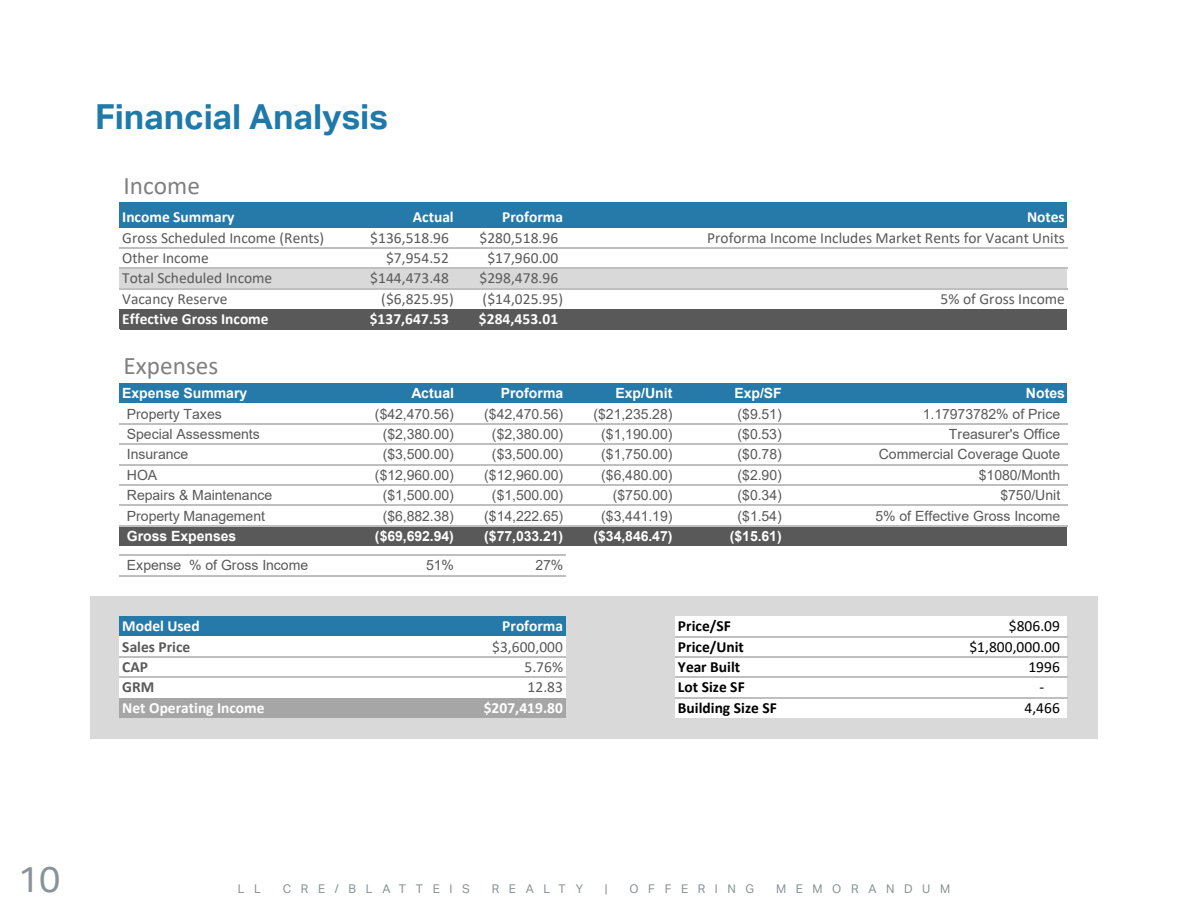
<style>
.page{position:relative;width:1188px;height:918px;background:#fff}
.page>*{position:absolute;margin:0;border:0;box-sizing:border-box;transform-origin:0 0}
.t1{font:36px "Aktiv Grotesk";color:#8a9296}
.t2{font:700 34.5px "Aktiv Grotesk";color:#207aa9}
.t3{font:25.35px "Calibri";color:#808080}
.t4{font:15.45px/20.4px "Calibri";color:#595959;text-align:right}
.t5{font:700 15.45px "Calibri";color:#fff}
.t6{font:700 15.45px "Calibri";color:#000}
.t7{font:15.45px "Calibri";letter-spacing:.005em;color:#000}
.t8{font:700 15.45px "Calibri";color:#595959}
.t9{font:14.1px "Arial";letter-spacing:-.005em;color:#595959}
.t10{font:700 14.1px "Arial";letter-spacing:-.005em;color:#fff}
.t11{font:12px "Aktiv Grotesk";letter-spacing:.8em;color:#8a9296}
.s1{font-weight:700;color:#fff}
</style>
<div class="page">
<div style="left:120px;top:202px;width:948px;height:26px;background:#257aa9"></div>
<div style="left:120px;top:268px;width:948px;height:21px;background:#d9d9d9"></div>
<div style="left:120px;top:309px;width:948px;height:21px;background:#595959"></div>
<div style="left:120px;top:383px;width:948px;height:21px;background:#257aa9"></div>
<div style="left:90px;top:403px;width:1008px;height:123px;background:#fff"></div>
<div style="left:120px;top:526px;width:948px;height:20px;background:#595959"></div>
<div style="left:90px;top:596px;width:1008px;height:20px;background:#d9d9d9"></div>
<div style="left:90px;top:616px;width:30px;height:21px;background:#d9d9d9"></div>
<div style="left:120px;top:616px;width:446px;height:21px;background:#257aa9"></div>
<div style="left:566px;top:616px;width:109px;height:21px;background:#d9d9d9"></div>
<div style="left:1068px;top:616px;width:30px;height:21px;background:#d9d9d9"></div>
<div style="left:90px;top:637px;width:30px;height:61px;background:#d9d9d9"></div>
<div style="left:566px;top:637px;width:109px;height:61px;background:#d9d9d9"></div>
<div style="left:1068px;top:637px;width:30px;height:61px;background:#d9d9d9"></div>
<div style="left:90px;top:698px;width:30px;height:20px;background:#d9d9d9"></div>
<div style="left:120px;top:698px;width:446px;height:20px;background:#a6a6a6"></div>
<div style="left:566px;top:698px;width:109px;height:20px;background:#d9d9d9"></div>
<div style="left:1068px;top:698px;width:30px;height:20px;background:#d9d9d9"></div>
<div style="left:90px;top:718px;width:1008px;height:21px;background:#d9d9d9"></div>
<hr style="left:120px;top:656px;width:446px;height:2px;background:#bfbfbf">
<hr style="left:120px;top:677px;width:446px;height:1px;background:#bfbfbf">
<hr style="left:120px;top:247px;width:948px;height:2px;background:#bfbfbf">
<hr style="left:120px;top:268px;width:948px;height:1px;background:#bfbfbf">
<hr style="left:120px;top:288px;width:948px;height:2px;background:#bfbfbf">
<hr style="left:120px;top:423px;width:948px;height:1px;background:#bfbfbf">
<hr style="left:120px;top:443px;width:948px;height:2px;background:#bfbfbf">
<hr style="left:120px;top:464px;width:948px;height:1px;background:#bfbfbf">
<hr style="left:120px;top:484px;width:948px;height:2px;background:#bfbfbf">
<hr style="left:120px;top:505px;width:948px;height:1px;background:#bfbfbf">
<hr style="left:120px;top:525px;width:948px;height:1px;background:#bfbfbf">
<hr style="left:120px;top:554px;width:446px;height:2px;background:#bfbfbf">
<hr style="left:120px;top:575px;width:446px;height:1px;background:#bfbfbf">
<hr style="left:675px;top:636px;width:393px;height:1px;background:#bfbfbf">
<hr style="left:675px;top:656px;width:393px;height:2px;background:#bfbfbf">
<hr style="left:675px;top:677px;width:393px;height:1px;background:#bfbfbf">
<hr style="left:675px;top:697px;width:393px;height:2px;background:#bfbfbf">
<p class="t2" style="left:95px;top:97px;width:294px">Financial Analysis</p>
<p class="t3" style="left:124px;top:168px;width:78px">Income</p>
<p class="t5" style="left:122px;top:206px;width:114px">Income Summary</p>
<p class="t5" style="left:413px;top:206px;width:42px">Actual</p>
<p class="t5" style="left:502px;top:206px;width:62px">Proforma</p>
<p class="t4" style="left:122px;top:227px;width:203px">Gross Scheduled Income (Rents)</p>
<p class="t4" style="left:370px;top:227px;width:80px">$136,518.96</p>
<p class="t4" style="left:479px;top:227px;width:80px">$280,518.96</p>
<p class="t4" style="left:122px;top:247px;width:88px">Other Income</p>
<p class="t4" style="left:386px;top:247px;width:64px">$7,954.52</p>
<p class="t4" style="left:487px;top:247px;width:72px">$17,960.00</p>
<p class="t4" style="left:122px;top:268px;width:151px">Total Scheduled Income</p>
<p class="t4" style="left:370px;top:268px;width:80px">$144,473.48</p>
<p class="t4" style="left:479px;top:268px;width:80px">$298,478.96</p>
<p class="t4" style="left:122px;top:288px;width:107px">Vacancy Reserve</p>
<p class="t4" style="left:381px;top:288px;width:74px">($6,825.95)</p>
<p class="t4" style="left:483px;top:288px;width:82px">($14,025.95)</p>
<p class="t5" style="left:122px;top:308px;width:148px">Effective Gross Income</p>
<p class="t5" style="left:370px;top:308px;width:81px">$137,647.53</p>
<p class="t5" style="left:479px;top:308px;width:81px">$284,453.01</p>
<p class="t3" style="left:124px;top:348px;width:96px">Expenses</p>
<p class="t10" style="left:122px;top:383px;width:127px">Expense Summary</p>
<p class="t10" style="left:412px;top:383px;width:44px">Actual</p>
<p class="t10" style="left:501px;top:383px;width:64px">Proforma</p>
<p class="t10" style="left:616px;top:383px;width:58px">Exp/Unit</p>
<p class="t10" style="left:734px;top:383px;width:49px">Exp/SF</p>
<p class="t10" style="left:1026px;top:383px;width:41px">Notes</p>
<p class="t9" style="left:127px;top:404px;width:97px">Property Taxes</p>
<p class="t9" style="left:375px;top:404px;width:80px">($42,470.56)</p>
<p class="t9" style="left:484px;top:404px;width:80px">($42,470.56)</p>
<p class="t9" style="left:593px;top:404px;width:80px">($21,235.28)</p>
<p class="t9" style="left:738px;top:404px;width:46px">($9.51)</p>
<p class="t9" style="left:923px;top:404px;width:139px">1.17973782% of Price</p>
<p class="t9" style="left:127px;top:424px;width:134px">Special Assessments</p>
<p class="t9" style="left:383px;top:424px;width:73px">($2,380.00)</p>
<p class="t9" style="left:492px;top:424px;width:73px">($2,380.00)</p>
<p class="t9" style="left:601px;top:424px;width:73px">($1,190.00)</p>
<p class="t9" style="left:738px;top:424px;width:46px">($0.53)</p>
<p class="t9" style="left:949px;top:424px;width:113px">Treasurer's Office</p>
<p class="t9" style="left:127px;top:445px;width:63px">Insurance</p>
<p class="t9" style="left:383px;top:445px;width:73px">($3,500.00)</p>
<p class="t9" style="left:492px;top:445px;width:73px">($3,500.00)</p>
<p class="t9" style="left:601px;top:445px;width:73px">($1,750.00)</p>
<p class="t9" style="left:738px;top:445px;width:46px">($0.78)</p>
<p class="t9" style="left:879px;top:445px;width:183px">Commercial Coverage Quote</p>
<p class="t9" style="left:127px;top:465px;width:32px">HOA</p>
<p class="t9" style="left:375px;top:465px;width:80px">($12,960.00)</p>
<p class="t9" style="left:484px;top:465px;width:80px">($12,960.00)</p>
<p class="t9" style="left:601px;top:465px;width:73px">($6,480.00)</p>
<p class="t9" style="left:738px;top:465px;width:46px">($2.90)</p>
<p class="t9" style="left:979px;top:465px;width:83px">$1080/Month</p>
<p class="t9" style="left:127px;top:486px;width:147px">Repairs &amp; Maintenance</p>
<p class="t9" style="left:383px;top:486px;width:73px">($1,500.00)</p>
<p class="t9" style="left:492px;top:486px;width:73px">($1,500.00)</p>
<p class="t9" style="left:613px;top:486px;width:61px">($750.00)</p>
<p class="t9" style="left:738px;top:486px;width:46px">($0.34)</p>
<p class="t9" style="left:1001px;top:486px;width:61px">$750/Unit</p>
<p class="t9" style="left:127px;top:506px;width:140px">Property Management</p>
<p class="t9" style="left:383px;top:506px;width:73px">($6,882.38)</p>
<p class="t9" style="left:484px;top:506px;width:80px">($14,222.65)</p>
<p class="t9" style="left:601px;top:506px;width:73px">($3,441.19)</p>
<p class="t9" style="left:738px;top:506px;width:46px">($1.54)</p>
<p class="t9" style="left:875px;top:506px;width:186px">5% of Effective Gross Income</p>
<p class="t10" style="left:127px;top:526px;width:111px">Gross Expenses</p>
<p class="t10" style="left:375px;top:526px;width:80px">($69,692.94)</p>
<p class="t10" style="left:484px;top:526px;width:80px">($77,033.21)</p>
<p class="t10" style="left:593px;top:526px;width:80px">($34,846.47)</p>
<p class="t10" style="left:730px;top:526px;width:53px">($15.61)</p>
<p class="t9" style="left:127px;top:555px;width:183px">Expense % of Gross Income</p>
<p class="t9" style="left:426px;top:555px;width:29px">51%</p>
<p class="t9" style="left:535px;top:555px;width:29px">27%</p>
<p class="t4" style="left:707px;top:207px;width:359px"><span class="s1">Notes<br></span>Proforma Income Includes Market Rents for Vacant Units</p>
<p class="t4" style="left:941px;top:288px;width:126px">5% of Gross Income</p>
<p class="t5" style="left:122px;top:615px;width:79px">Model Used</p>
<p class="t5" style="left:502px;top:615px;width:62px">Proforma</p>
<p class="t6" style="left:678px;top:615px;width:54px">Price/SF</p>
<p class="t7" style="left:1009px;top:615px;width:53px">$806.09</p>
<p class="t8" style="left:122px;top:636px;width:70px">Sales Price</p>
<p class="t4" style="left:492px;top:636px;width:72px">$3,600,000</p>
<p class="t6" style="left:678px;top:636px;width:67px">Price/Unit</p>
<p class="t7" style="left:969px;top:636px;width:92px">$1,800,000.00</p>
<p class="t8" style="left:122px;top:656px;width:27px">CAP</p>
<p class="t4" style="left:524px;top:656px;width:40px">5.76%</p>
<p class="t6" style="left:678px;top:656px;width:64px">Year Built</p>
<p class="t7" style="left:1028px;top:656px;width:33px">1996</p>
<p class="t8" style="left:122px;top:676px;width:34px">GRM</p>
<p class="t4" style="left:528px;top:677px;width:37px">12.83</p>
<p class="t6" style="left:678px;top:676px;width:68px">Lot Size SF</p>
<p class="t7" style="left:1039px;top:677px;width:6px">-</p>
<p class="t5" style="left:122px;top:697px;width:144px">Net Operating Income</p>
<p class="t5" style="left:484px;top:697px;width:81px">$207,419.80</p>
<p class="t6" style="left:678px;top:697px;width:100px">Building Size SF</p>
<p class="t7" style="left:1025px;top:697px;width:37px">4,466</p>
<h1 class="t1" style="left:18px;top:859px;width:44px">10</h1>
<p class="t11" style="left:238px;top:882px;width:25px">L L</p>
<p class="t11" style="left:283px;top:882px;width:189px">CRE/BLATTEIS</p>
<p class="t11" style="left:492px;top:882px;width:93px">REALTY</p>
<p class="t11" style="left:605px;top:882px;width:4px">|</p>
<p class="t11" style="left:630px;top:882px;width:126px">OFFERING</p>
<p class="t11" style="left:776px;top:882px;width:176px">MEMORANDUM</p>
</div>
